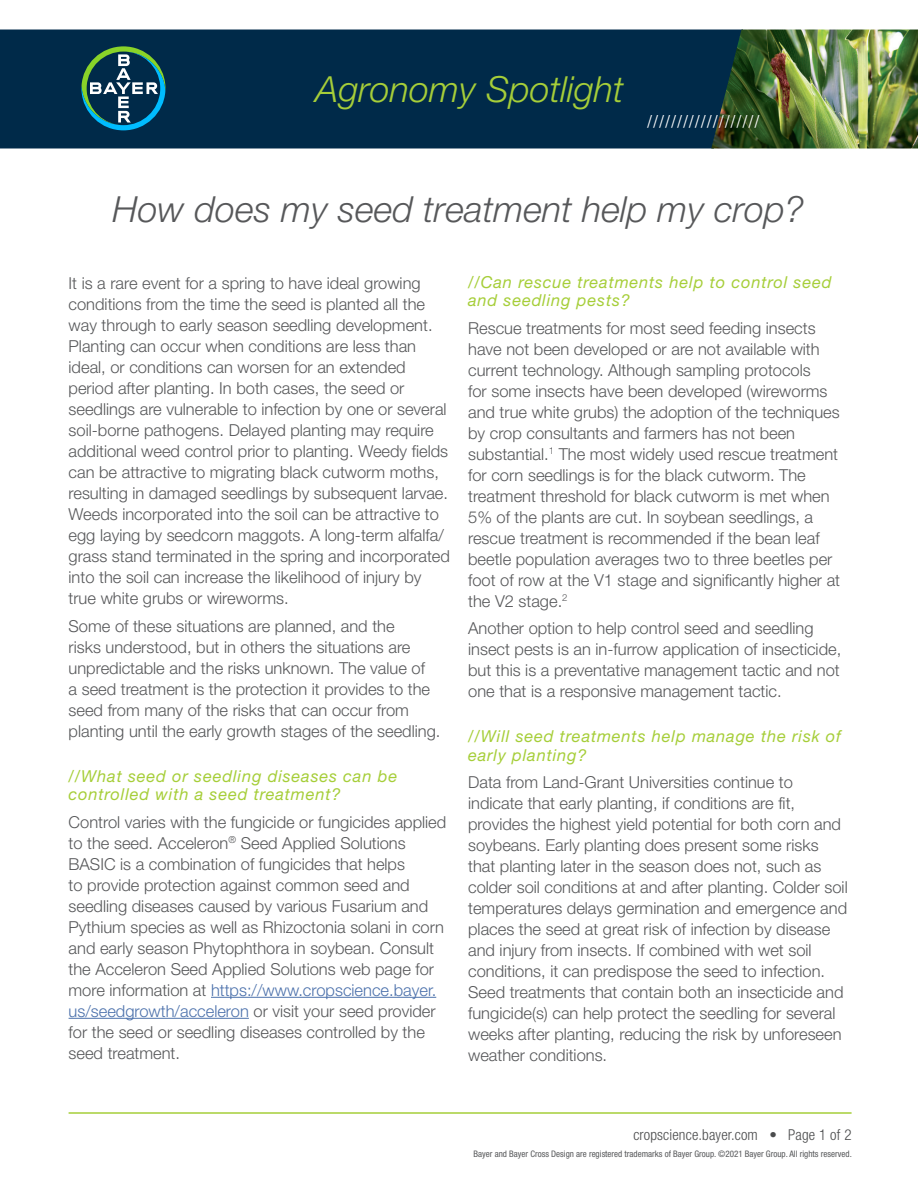
<style>
.page{position:relative;width:918px;height:1188px;background:#fff}
.page>*{position:absolute;margin:0;border:0;box-sizing:border-box;transform-origin:0 0}
.Title__Bayer{font:italic 300 36px "Helvetica Neue LT Pro";color:#57585a}
.t1{font:italic 300 36px "Helvetica Neue LT Pro";color:#a6ce39}
.t2{font:18px "Minion Pro";color:#fff}
.Universal_Text{font:300 16.5px/21px "Helvetica Neue";color:#57585a}
.Subhead__Bayer{font:italic 16.5px/18.1px "Helvetica Neue LT Pro";letter-spacing:.05em;color:#a6ce39}
.t3{font:300 condensed 15px "Helvetica Neue LT Std";letter-spacing:.01em;color:#4b4c4d}
.t4{font:condensed 9px "Helvetica Neue LT Std";color:#57585a}
.s1{color:#4d72ac}
</style>
<div class="page">
<hr style="left:69px;top:1112px;width:783px;height:2px;background:#a6ce39">
<div style="left:0;top:30px;width:711px;height:118px;background:#002a49"></div>
<svg style="left:81px;top:46px;width:84px;height:84px;background:#285d6a"></svg>
<img style="left:711px;top:30px;width:207px;height:118px">
<hr style="left:211px;top:997px;width:225px;height:1px;background:#4d72ac">
<hr style="left:69px;top:1018px;width:180px;height:1px;background:#4d72ac">
<h1 class="t1" style="left:316px;top:67px;width:309px">Agronomy Spotlight</h1>
<p class="t2" style="left:647px;top:109px;width:115px">///////////////////</p>
<p class="Title__Bayer" style="left:112px;top:188px;width:693px">How does my seed treatment help my crop?</p>
<p class="Universal_Text" style="left:69px;top:272px;width:383px">It is a rare event for a spring to have ideal growing conditions from the time the seed is planted all the way through to early season seedling development.<br>Planting can occur when conditions are less than ideal, or conditions can worsen for an extended period after planting. In both cases, the seed or seedlings are vulnerable to infection by one or several soil-borne pathogens. Delayed planting may require additional weed control prior to planting. Weedy fields can be attractive to migrating black cutworm moths, resulting in damaged seedlings by subsequent larvae.<br>Weeds incorporated into the soil can be attractive to egg laying by seedcorn maggots. A long-term alfalfa/ grass stand terminated in the spring and incorporated into the soil can increase the likelihood of injury by true white grubs or wireworms.</p>
<p class="Universal_Text" style="left:69px;top:615px;width:373px">Some of these situations are planned, and the<br>risks understood, but in others the situations are unpredictable and the risks unknown. The value of<br>a seed treatment is the protection it provides to the seed from many of the risks that can occur from planting until the early growth stages of the seedling.</p>
<p class="Subhead__Bayer" style="left:69px;top:766px;width:330px">//What seed or seedling diseases can be controlled with a seed treatment?</p>
<p class="Universal_Text" style="left:69px;top:811px;width:379px">Control varies with the fungicide or fungicides applied to the seed. Acceleron<sup>®</sup> Seed Applied Solutions BASIC is a combination of fungicides that helps<br>to provide protection against common seed and seedling diseases caused by various Fusarium and Pythium species as well as Rhizoctonia solani in corn and early season Phytophthora in soybean. Consult the Acceleron Seed Applied Solutions web page for more information at <span class="s1">https://www.cropscience.bayer. us/seedgrowth/acceleron</span> or visit your seed provider for the seed or seedling diseases controlled by the seed treatment.</p>
<p class="Subhead__Bayer" style="left:468px;top:272px;width:365px">//Can rescue treatments help to control seed and seedling pests?</p>
<p class="Universal_Text" style="left:468px;top:317px;width:373px">Rescue treatments for most seed feeding insects have not been developed or are not available with current technology. Although sampling protocols<br>for some insects have been developed (wireworms and true white grubs) the adoption of the techniques by crop consultants and farmers has not been substantial.<sup>1</sup> The most widely used rescue treatment for corn seedlings is for the black cutworm. The treatment threshold for black cutworm is met when 5% of the plants are cut. In soybean seedlings, a rescue treatment is recommended if the bean leaf beetle population averages two to three beetles per foot of row at the V1 stage and significantly higher at the V2 stage.<sup>2</sup></p>
<p class="Universal_Text" style="left:468px;top:618px;width:375px">Another option to help control seed and seedling insect pests is an in-furrow application of insecticide, but this is a preventative management tactic and not one that is a responsive management tactic.</p>
<p class="Subhead__Bayer" style="left:468px;top:727px;width:374px">//Will seed treatments help manage the risk of early planting?</p>
<p class="Universal_Text" style="left:468px;top:772px;width:381px">Data from Land-Grant Universities continue to indicate that early planting, if conditions are fit, provides the highest yield potential for both corn and soybeans. Early planting does present some risks that planting later in the season does not, such as colder soil conditions at and after planting. Colder soil temperatures delays germination and emergence and places the seed at great risk of infection by disease and injury from insects. If combined with wet soil conditions, it can predispose the seed to infection.<br>Seed treatments that contain both an insecticide and fungicide(s) can help protect the seedling for several weeks after planting, reducing the risk by unforeseen weather conditions.</p>
<p class="t3" style="left:633px;top:1126px;width:220px">cropscience.bayer.com • Page 1 of 2</p>
<p class="t4" style="left:474px;top:1149px;width:380px">Bayer and Bayer Cross Design are registered trademarks of Bayer Group. ©2021 Bayer Group. All rights reserved.</p>
</div>
